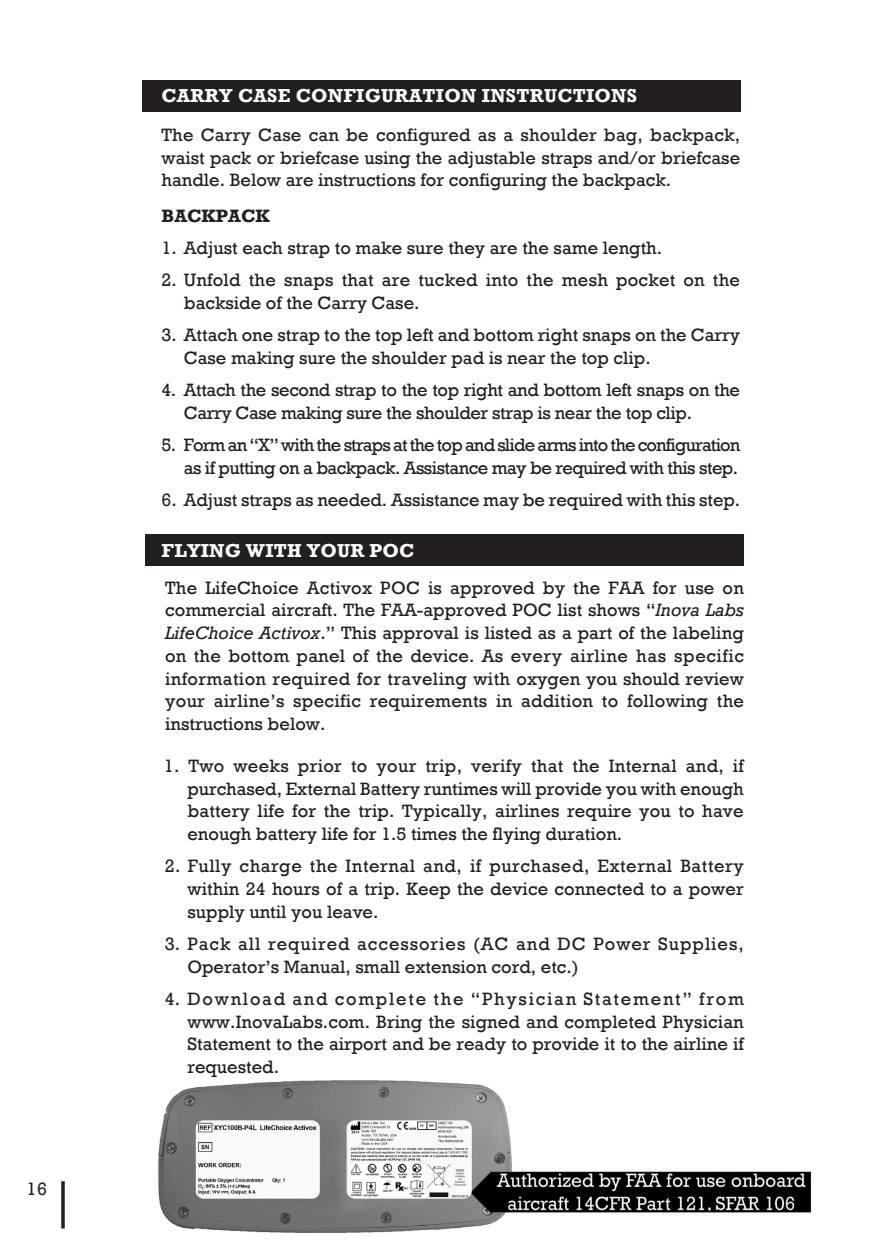
<style>
.page{position:relative;width:882px;height:1260px;background:#fff}
.page>*{position:absolute;margin:0;border:0;box-sizing:border-box;transform-origin:0 0}
.t1{font:700 19.25px "Rockwell";letter-spacing:.015em;color:#fff}
.t2{font:18.38px/22.8px "Rockwell";color:#231f20;text-align:justify}
.t3{font:18.38px/22.8px "Rockwell";letter-spacing:-.045em;color:#231f20;text-align:right}
.t4{font:18.38px/22.8px "Rockwell";letter-spacing:-.02em;color:#231f20}
.t5{font:18.38px/22.8px "Rockwell";letter-spacing:.05em;color:#231f20}
.t6{font:700 18.38px "Rockwell";color:#231f20}
.s1{font-style:italic}
</style>
<div class="page">
<img style="left:158px;top:1080px;width:654px;height:153px">
<svg style="left:61px;top:1181px;width:4px;height:47px"></svg>
<div style="left:145px;top:535px;width:599px;height:31px;background:#231f20"></div>
<div style="left:142px;top:80px;width:598px;height:32px;background:#231f20"></div>
<p class="t2" style="left:26px;top:1178px;width:22px">16</p>
<p class="t1" style="left:162px;top:84px;width:477px">CARRY CASE CONFIGURATION INSTRUCTIONS</p>
<p class="t2" style="left:162px;top:124px;width:580px">The Carry Case can be configured as a shoulder bag, backpack, waist pack or briefcase using the adjustable straps and/or briefcase handle. Below are instructions for configuring the backpack.</p>
<p class="t6" style="left:162px;top:204px;width:110px">BACKPACK</p>
<p class="t2" style="left:161px;top:237px;width:502px">1. Adjust each strap to make sure they are the same length.</p>
<p class="t2" style="left:184px;top:269px;width:558px;text-indent:-22px">2. Unfold the snaps that are tucked into the mesh pocket on the backside of the Carry Case.</p>
<p class="t2" style="left:184px;top:324px;width:558px;text-indent:-22px">3. Attach one strap to the top left and bottom right snaps on the Carry<br>Case making sure the shoulder pad is near the top clip.</p>
<p class="t4" style="left:184px;top:379px;width:558px;text-indent:-22px">4. Attach the second strap to the top right and bottom left snaps on the<br>Carry Case making sure the shoulder strap is near the top clip.</p>
<p class="t3" style="left:161px;top:434px;width:581px">5. Form an “X” with the straps at the top and slide arms into the configuration as if putting on a backpack. Assistance may be required with this step.</p>
<p class="t2" style="left:161px;top:489px;width:580px">6. Adjust straps as needed. Assistance may be required with this step.</p>
<p class="t1" style="left:162px;top:539px;width:254px">FLYING WITH YOUR POC</p>
<p class="t2" style="left:165px;top:576px;width:580px">The LifeChoice Activox POC is approved by the FAA for use on commercial aircraft. The FAA-approved POC list shows “<span class="s1">Inova Labs LifeChoice Activox</span>.” This approval is listed as a part of the labeling on the bottom panel of the device. As every airline has specific information required for traveling with oxygen you should review your airline’s specific requirements in addition to following the instructions below.</p>
<p class="t2" style="left:187px;top:755px;width:558px;text-indent:-24px">1. Two weeks prior to your trip, verify that the Internal and, if purchased, External Battery runtimes will provide you with enough battery life for the trip. Typically, airlines require you to have enough battery life for 1.5 times the flying duration.</p>
<p class="t2" style="left:187px;top:855px;width:558px;text-indent:-22px">2. Fully charge the Internal and, if purchased, External Battery within 24 hours of a trip. Keep the device connected to a power supply until you leave.</p>
<p class="t5" style="left:187px;top:933px;width:558px;text-indent:-22px">3. Pack all required accessories (AC and DC Power Supplies,<br>Operator’s Manual, small extension cord, etc.)</p>
<p class="t2" style="left:187px;top:988px;width:558px;text-indent:-22px">4. Download and complete the “Physician Statement” from www.InovaLabs.com. Bring the signed and completed Physician Statement to the airport and be ready to provide it to the airline if requested.</p>
</div>
